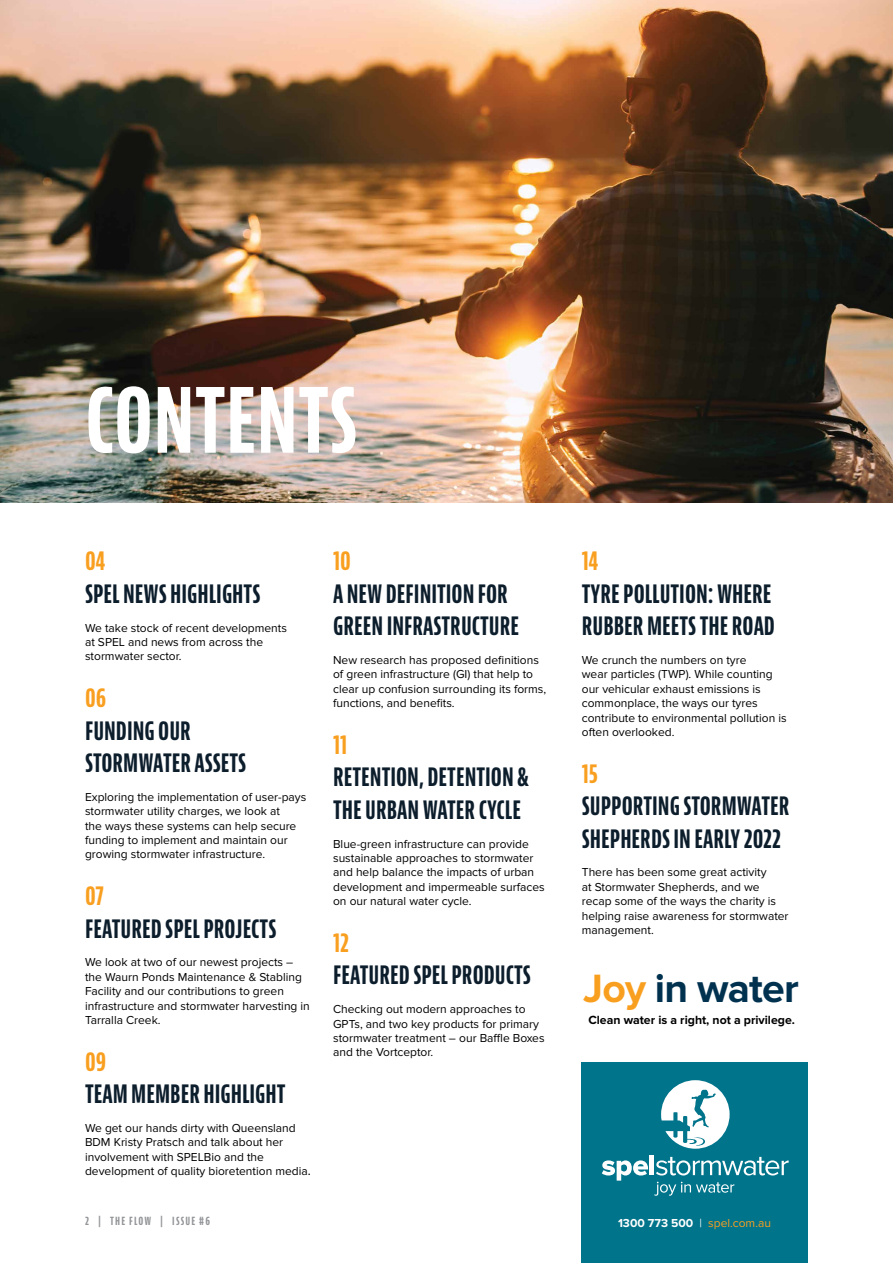
<style>
.page{position:relative;width:893px;height:1263px;background:#fff}
.page>*{position:absolute;margin:0;border:0;box-sizing:border-box;transform-origin:0 0}
.t1{font:700 extra-condensed 95.55px "Bernina Sans";color:#fff}
.t2{font:700 40.95px "Proxima Nova";letter-spacing:-.02em;color:#003250}
.t3{font:700 extra-condensed 27px/32.4px "Bernina Sans";color:#0c1d2c}
.t4{font:700 extra-condensed 27px "Bernina Sans";color:#f99f20}
.t5{font:700 12.3px "Proxima Nova";color:#000}
.t6{font:12px/14.4px "Proxima Nova";color:#000}
.t7{font:12px "Proxima Nova";color:#f99f20}
.t8{font:700 extra-condensed 12px "Bernina Sans";letter-spacing:.1em;color:#939598}
.s1{font-family:"Effra"}
.s2{color:#f99f20}
.s3{font-weight:700;color:#fff}
.s4{color:#fff}
</style>
<div class="page">
<img style="left:0;top:0;width:892px;height:502px">
<hr style="left:892px;top:0;width:1px;height:502px;background:#000">
<div style="left:581px;top:1062px;width:227px;height:201px;background:#00748b"></div>
<svg style="left:602px;top:1160px;width:46px;height:20px"></svg>
<hr style="left:650px;top:1155px;width:4px;height:20px;background:#fff">
<svg style="left:656px;top:1157px;width:133px;height:18px"></svg>
<svg style="left:654px;top:1182px;width:80px;height:14px"></svg>
<svg style="left:661px;top:1080px;width:69px;height:69px"></svg>
<h1 class="t1" style="left:85px;top:363px;width:274px">CONTENTS</h1>
<h3 class="t4" style="left:85px;top:545px;width:22px">04</h3>
<h3 class="t3" style="left:85px;top:577px;width:177px">SPEL NEWS HIGHLIGHTS</h3>
<p class="t6" style="left:85px;top:620px;width:203px">We take stock of recent developments at SPEL and news from across the stormwater sector.</p>
<h3 class="t4" style="left:85px;top:682px;width:23px">06</h3>
<h3 class="t3" style="left:85px;top:714px;width:163px">FUNDING OUR<br>STORMWATER ASSETS</h3>
<p class="t6" style="left:85px;top:790px;width:223px">Exploring the implementation of user-pays stormwater utility charges, we look at<br>the ways these systems can help secure funding to implement and maintain our growing stormwater infrastructure.</p>
<h3 class="t4" style="left:85px;top:880px;width:20px">07</h3>
<h3 class="t3" style="left:85px;top:912px;width:193px">FEATURED SPEL PROJECTS</h3>
<p class="t6" style="left:85px;top:955px;width:226px">We look at two of our newest projects – the Waurn Ponds Maintenance &amp; Stabling Facility and our contributions to green infrastructure and stormwater harvesting in Tarralla Creek.</p>
<h3 class="t4" style="left:85px;top:1045px;width:23px">09</h3>
<h3 class="t3" style="left:85px;top:1078px;width:202px">TEAM MEMBER HIGHLIGHT</h3>
<p class="t6" style="left:85px;top:1121px;width:227px">We get our hands dirty with Queensland BDM Kristy Pratsch and talk about her involvement with SPELBio and the development of quality bioretention media<span class="s1">.</span></p>
<p class="t8" style="left:85px;top:1214px;width:126px">2 | THE FLOW | ISSUE #6</p>
<h3 class="t4" style="left:333px;top:545px;width:19px">10</h3>
<h3 class="t3" style="left:333px;top:577px;width:188px">A NEW DEFINITION FOR<br>GREEN INFRASTRUCTURE</h3>
<p class="t6" style="left:333px;top:653px;width:215px">New research has proposed definitions of green infrastructure (GI) that help to clear up confusion surrounding its forms, functions, and benefits.</p>
<h3 class="t4" style="left:333px;top:729px;width:16px">11</h3>
<h3 class="t3" style="left:333px;top:761px;width:197px">RETENTION, DETENTION &amp;<br>THE URBAN WATER CYCLE</h3>
<p class="t6" style="left:333px;top:836px;width:213px">Blue-green infrastructure can provide sustainable approaches to stormwater and help balance the impacts of urban development and impermeable surfaces on our natural water cycle.</p>
<h3 class="t4" style="left:333px;top:927px;width:18px">12</h3>
<h3 class="t3" style="left:333px;top:959px;width:199px">FEATURED SPEL PRODUCTS</h3>
<p class="t6" style="left:333px;top:1002px;width:213px">Checking out modern approaches to GPTs, and two key products for primary stormwater treatment – our Baffle Boxes and the Vortceptor.</p>
<h3 class="t4" style="left:582px;top:545px;width:18px">14</h3>
<h3 class="t3" style="left:582px;top:577px;width:195px">TYRE POLLUTION: WHERE<br>RUBBER MEETS THE ROAD</h3>
<p class="t6" style="left:582px;top:653px;width:206px">We crunch the numbers on tyre<br>wear particles (TWP). While counting our vehicular exhaust emissions is commonplace, the ways our tyres contribute to environmental pollution is often overlooked.</p>
<h3 class="t4" style="left:582px;top:757px;width:18px">15</h3>
<h3 class="t3" style="left:582px;top:790px;width:209px">SUPPORTING STORMWATER<br>SHEPHERDS IN EARLY 2022</h3>
<p class="t6" style="left:582px;top:865px;width:208px">There has been some great activity<br>at Stormwater Shepherds, and we recap some of the ways the charity is helping raise awareness for stormwater management.</p>
<h2 class="t2" style="left:583px;top:965px;width:217px"><span class="s2">Joy</span> in water</h2>
<p class="t5" style="left:588px;top:1013px;width:208px">Clean water is a right, not a privilege.</p>
<p class="t7" style="left:618px;top:1216px;width:154px"><span class="s3">1300 773 500</span> <span class="s4">|</span> spel.com.au</p>
</div>
